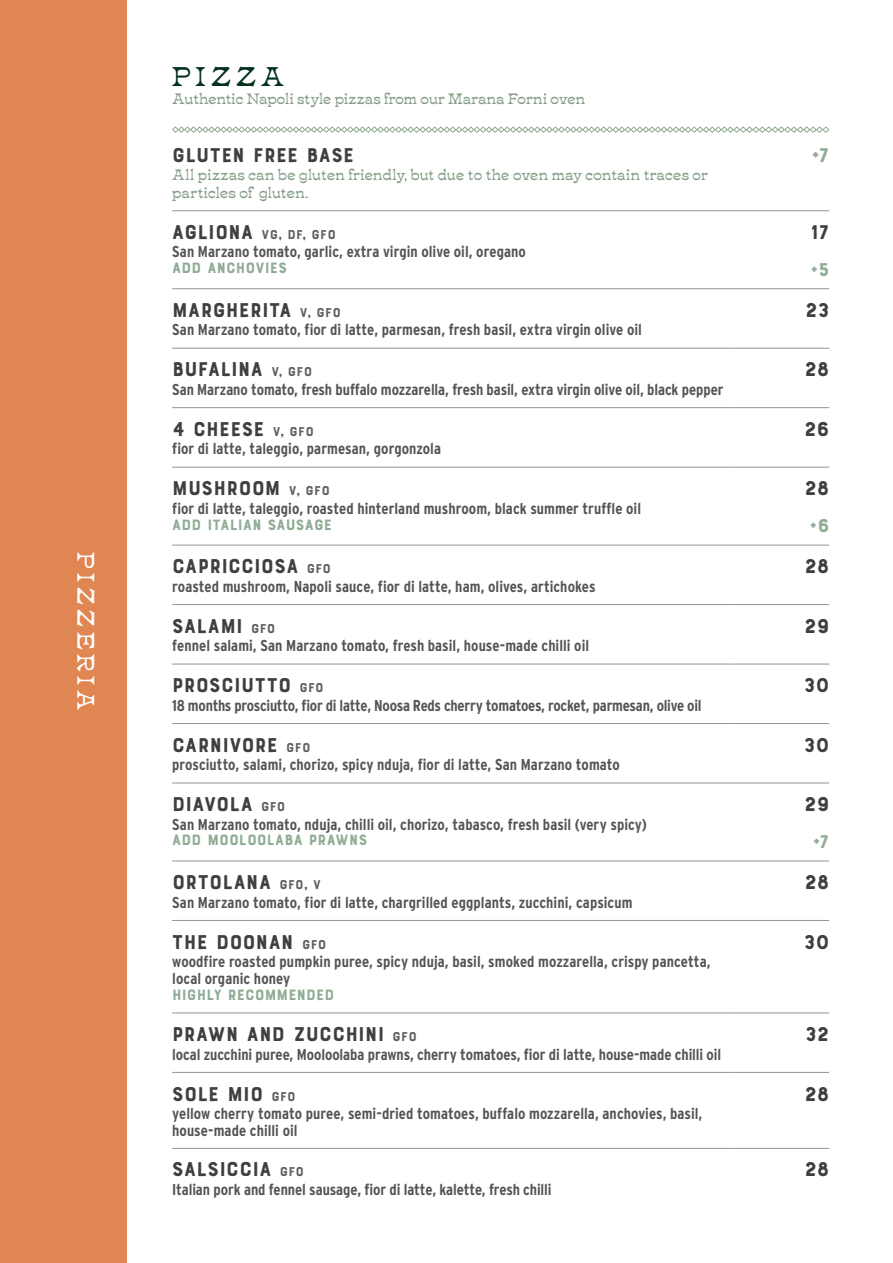
<style>
.page{position:relative;width:893px;height:1263px;background:#fff}
.page>*{position:absolute;margin:0;border:0;box-sizing:border-box;transform-origin:0 0}
.t1{font:700 27px "Tuppence";letter-spacing:.185em;color:#03321d}
.t2{font:700 24px "Tuppence";letter-spacing:.19em;color:#fff}
.t3{font:21px "Bourton Hand Base";letter-spacing:.01em;color:#413e3e}
.t4{font:21px "Bourton Hand Base";color:#90ac95}
.t5{font:19.5px "Bourton Hand Base";color:#90ac95}
.t6{font:700 15.75px/16.5px "Interstate Condensed";color:#565353}
.t7{font:700 15.75px "Interstate Condensed";letter-spacing:-.02em;color:#565353}
.t8{font:15.75px "Bourton Hand Base";letter-spacing:.01em;color:#90ac95}
.t9{font:700 15px/18px "Tuppence";letter-spacing:.015em;color:#859f88}
.t10{font:13.5px "Bourton Hand Base";letter-spacing:.025em;color:#5f6062}
.s1{font-size:21px;color:#413e3e}
.s2{font-size:13.5px;color:#5f6062}
</style>
<div class="page">
<svg style="left:172px;top:126px;width:658px;height:7px"></svg>
<hr style="left:172px;top:288px;width:561px;height:1px;background:#8c959d">
<hr style="left:733px;top:288px;width:96px;height:1px;background:#8c959d">
<hr style="left:172px;top:348px;width:561px;height:1px;background:#8c959d">
<hr style="left:733px;top:348px;width:96px;height:1px;background:#8c959d">
<hr style="left:172px;top:407px;width:561px;height:1px;background:#8c959d">
<hr style="left:733px;top:407px;width:96px;height:1px;background:#8c959d">
<hr style="left:172px;top:467px;width:561px;height:1px;background:#8c959d">
<hr style="left:733px;top:467px;width:96px;height:1px;background:#8c959d">
<hr style="left:172px;top:545px;width:561px;height:1px;background:#8c959d">
<hr style="left:733px;top:545px;width:96px;height:1px;background:#8c959d">
<hr style="left:172px;top:604px;width:561px;height:1px;background:#8c959d">
<hr style="left:733px;top:604px;width:96px;height:1px;background:#8c959d">
<hr style="left:172px;top:664px;width:561px;height:1px;background:#8c959d">
<hr style="left:733px;top:664px;width:96px;height:1px;background:#8c959d">
<hr style="left:172px;top:723px;width:561px;height:1px;background:#8c959d">
<hr style="left:733px;top:723px;width:96px;height:1px;background:#8c959d">
<hr style="left:172px;top:783px;width:561px;height:1px;background:#8c959d">
<hr style="left:733px;top:783px;width:96px;height:1px;background:#8c959d">
<hr style="left:172px;top:861px;width:561px;height:1px;background:#8c959d">
<hr style="left:733px;top:861px;width:96px;height:1px;background:#8c959d">
<hr style="left:172px;top:920px;width:561px;height:1px;background:#8c959d">
<hr style="left:733px;top:920px;width:96px;height:1px;background:#8c959d">
<hr style="left:172px;top:1013px;width:561px;height:1px;background:#8c959d">
<hr style="left:733px;top:1013px;width:96px;height:1px;background:#8c959d">
<hr style="left:172px;top:1072px;width:561px;height:1px;background:#8c959d">
<hr style="left:733px;top:1072px;width:96px;height:1px;background:#8c959d">
<hr style="left:172px;top:1148px;width:561px;height:1px;background:#8c959d">
<hr style="left:733px;top:1148px;width:96px;height:1px;background:#8c959d">
<hr style="left:172px;top:210px;width:561px;height:1px;background:#8c959d">
<hr style="left:733px;top:210px;width:96px;height:1px;background:#8c959d">
<div style="left:0;top:0;width:126px;height:1263px;background:#df8652"></div>
<h2 class="t2" style="left:106px;top:552px;width:159px;rotate:90deg">PIZZERIA</h2>
<h1 class="t1" style="left:172px;top:54px;width:113px">PIZZA</h1>
<p class="t9" style="left:172px;top:88px;width:415px">Authentic Napoli style pizzas from our Marana Forni oven</p>
<h3 class="t3" style="left:172px;top:142px;width:184px">GLUTEN FREE BASE</h3>
<p class="t9" style="left:172px;top:164px;width:537px">All pizzas can be gluten friendly, but due to the oven may contain traces or particles of gluten.</p>
<p class="t10" style="left:172px;top:226px;width:165px"><span class="s1">AGLIONA</span> VG, DF, GFO</p>
<p class="t6" style="left:172px;top:244px;width:355px">San Marzano tomato, garlic, extra virgin olive oil, oregano</p>
<h3 class="t4" style="left:811px;top:142px;width:20px">+7</h3>
<h3 class="t3" style="left:811px;top:219px;width:20px">17</h3>
<p class="t8" style="left:172px;top:258px;width:116px">ADD ANCHOVIES</p>
<p class="t5" style="left:810px;top:257px;width:20px">+5</p>
<h3 class="t3" style="left:172px;top:297px;width:170px">MARGHERITA <span class="s2">V, GFO</span></h3>
<p class="t6" style="left:172px;top:322px;width:471px">San Marzano tomato, fior di latte, parmesan, fresh basil, extra virgin olive oil</p>
<h3 class="t3" style="left:805px;top:297px;width:26px">23</h3>
<h3 class="t3" style="left:172px;top:356px;width:141px">BUFALINA <span class="s2">V, GFO</span></h3>
<p class="t6" style="left:172px;top:381px;width:553px">San Marzano tomato, fresh buffalo mozzarella, fresh basil, extra virgin olive oil, black pepper</p>
<h3 class="t3" style="left:804px;top:356px;width:26px">28</h3>
<h3 class="t3" style="left:172px;top:416px;width:143px">4 CHEESE <span class="s2">V, GFO</span></h3>
<p class="t6" style="left:172px;top:440px;width:270px">fior di latte, taleggio, parmesan, gorgonzola</p>
<h3 class="t3" style="left:804px;top:416px;width:27px">26</h3>
<h3 class="t3" style="left:172px;top:475px;width:159px">MUSHROOM <span class="s2">V, GFO</span></h3>
<p class="t6" style="left:172px;top:500px;width:470px">fior di latte, taleggio, roasted hinterland mushroom, black summer truffle oil</p>
<h3 class="t3" style="left:804px;top:475px;width:26px">28</h3>
<p class="t8" style="left:172px;top:515px;width:161px">ADD ITALIAN SAUSAGE</p>
<p class="t5" style="left:809px;top:514px;width:21px">+6</p>
<h3 class="t3" style="left:172px;top:553px;width:160px">CAPRICCIOSA <span class="s2">GFO</span></h3>
<p class="t6" style="left:172px;top:578px;width:425px">roasted mushroom, Napoli sauce, fior di latte, ham, olives, artichokes</p>
<h3 class="t3" style="left:804px;top:553px;width:26px">28</h3>
<h3 class="t3" style="left:172px;top:613px;width:105px">SALAMI <span class="s2">GFO</span></h3>
<p class="t6" style="left:172px;top:637px;width:418px">fennel salami, San Marzano tomato, fresh basil, house-made chilli oil</p>
<h3 class="t3" style="left:804px;top:613px;width:27px">29</h3>
<h3 class="t3" style="left:172px;top:672px;width:153px">PROSCIUTTO <span class="s2">GFO</span></h3>
<p class="t7" style="left:172px;top:696px;width:531px">18 months prosciutto, fior di latte, Noosa Reds cherry tomatoes, rocket, parmesan, olive oil</p>
<h3 class="t3" style="left:803px;top:672px;width:27px">30</h3>
<h3 class="t3" style="left:172px;top:732px;width:140px">CARNIVORE <span class="s2">GFO</span></h3>
<p class="t6" style="left:172px;top:756px;width:449px">prosciutto, salami, chorizo, spicy nduja, fior di latte, San Marzano tomato</p>
<h3 class="t3" style="left:803px;top:732px;width:27px">30</h3>
<h3 class="t3" style="left:172px;top:791px;width:115px">DIAVOLA <span class="s2">GFO</span></h3>
<p class="t6" style="left:172px;top:816px;width:476px">San Marzano tomato, nduja, chilli oil, chorizo, tabasco, fresh basil (very spicy)</p>
<h3 class="t3" style="left:804px;top:791px;width:27px">29</h3>
<p class="t8" style="left:172px;top:830px;width:195px">ADD MOOLOOLABA PRAWNS</p>
<p class="t5" style="left:812px;top:830px;width:18px">+7</p>
<h3 class="t3" style="left:172px;top:869px;width:150px">ORTOLANA <span class="s2">GFO, V</span></h3>
<p class="t6" style="left:172px;top:894px;width:462px">San Marzano tomato, fior di latte, chargrilled eggplants, zucchini, capsicum</p>
<h3 class="t3" style="left:804px;top:869px;width:26px">28</h3>
<h3 class="t3" style="left:172px;top:928px;width:155px">THE DOONAN <span class="s2">GFO</span></h3>
<p class="t6" style="left:172px;top:953px;width:540px">woodfire roasted pumpkin puree, spicy nduja, basil, smoked mozzarella, crispy pancetta, local organic honey</p>
<p class="t8" style="left:172px;top:985px;width:164px">HIGHLY RECOMMENDED</p>
<h3 class="t3" style="left:172px;top:1021px;width:246px">PRAWN AND ZUCCHINI <span class="s2">GFO</span></h3>
<p class="t6" style="left:172px;top:1046px;width:550px">local zucchini puree, Mooloolaba prawns, cherry tomatoes, fior di latte, house-made chilli oil</p>
<h3 class="t3" style="left:172px;top:1080px;width:125px">SOLE MIO <span class="s2">GFO</span></h3>
<p class="t6" style="left:172px;top:1105px;width:532px">yellow cherry tomato puree, semi-dried tomatoes, buffalo mozzarella, anchovies, basil, house-made chilli oil</p>
<h3 class="t3" style="left:172px;top:1156px;width:133px">SALSICCIA <span class="s2">GFO</span></h3>
<p class="t6" style="left:172px;top:1181px;width:381px">Italian pork and fennel sausage, fior di latte, kalette, fresh chilli</p>
<h3 class="t3" style="left:803px;top:928px;width:27px">30</h3>
<h3 class="t3" style="left:805px;top:1021px;width:26px">32</h3>
<h3 class="t3" style="left:804px;top:1080px;width:26px">28</h3>
<h3 class="t3" style="left:804px;top:1156px;width:26px">28</h3>
</div>
